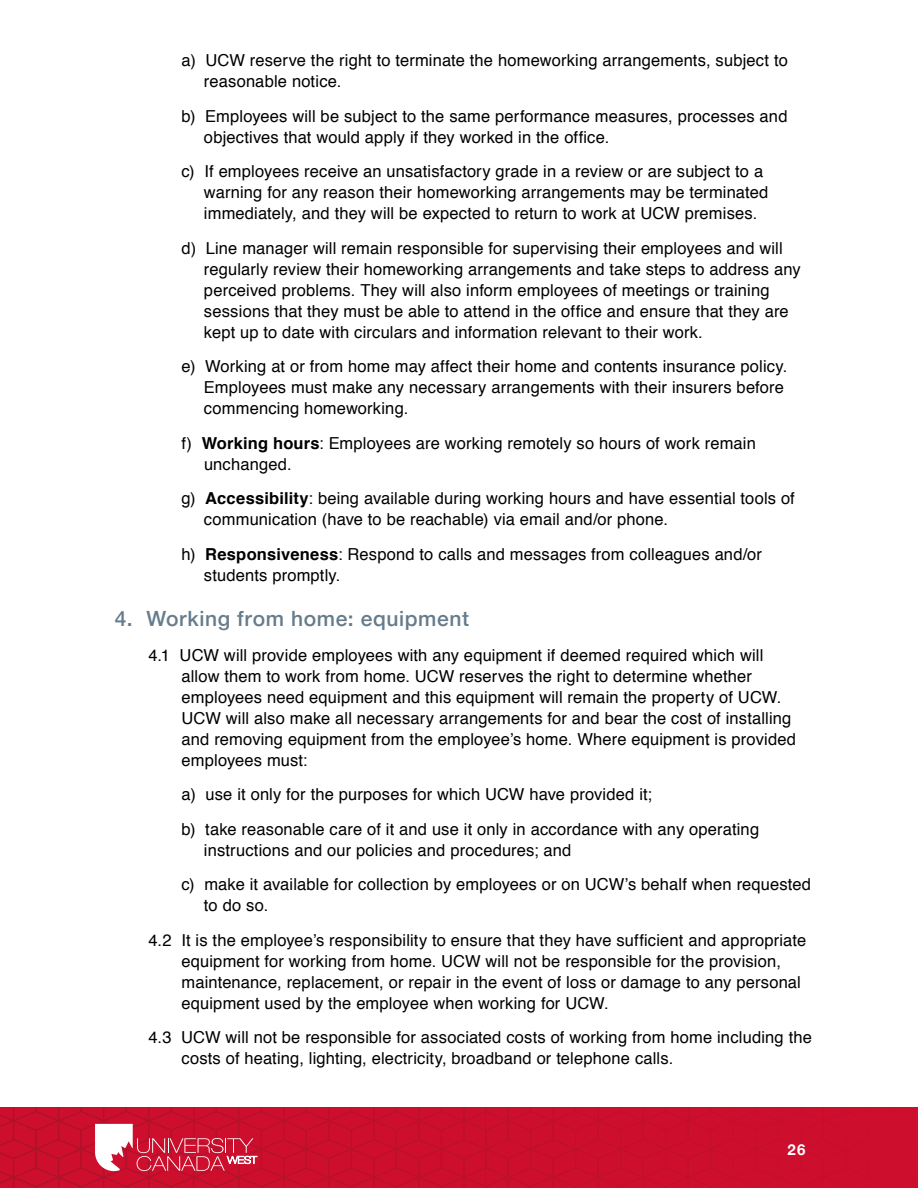
<style>
.page{position:relative;width:918px;height:1188px;background:#fff}
.page>*{position:absolute;margin:0;border:0;box-sizing:border-box;transform-origin:0 0}
.Page_Subtitle_2{font:500 21px "Helvetica Neue";letter-spacing:.03em;color:#667c8c}
.Body{font:16.5px/21px "Helvetica";letter-spacing:.01em;color:#000}
.t1{font:700 15px "Helvetica Neue";color:#fff}
.s1{font-weight:700}
</style>
<div class="page">
<svg style="left:0;top:1107px;width:918px;height:81px;background:#cb1431"></svg>
<p class="Body" style="left:204px;top:51px;width:585px;text-indent:-22px">a) UCW reserve the right to terminate the homeworking arrangements, subject to reasonable notice.</p>
<p class="Body" style="left:204px;top:106px;width:585px;text-indent:-22px">b) Employees will be subject to the same performance measures, processes and objectives that would apply if they worked in the office.</p>
<p class="Body" style="left:204px;top:162px;width:566px;text-indent:-22px">c) If employees receive an unsatisfactory grade in a review or are subject to a warning for any reason their homeworking arrangements may be terminated immediately, and they will be expected to return to work at UCW premises.</p>
<p class="Body" style="left:204px;top:238px;width:598px;text-indent:-22px">d) Line manager will remain responsible for supervising their employees and will regularly review their homeworking arrangements and take steps to address any perceived problems. They will also inform employees of meetings or training sessions that they must be able to attend in the office and ensure that they are kept up to date with circulars and information relevant to their work.</p>
<p class="Body" style="left:204px;top:357px;width:582px;text-align:justify;text-indent:-22px">e) Working at or from home may affect their home and contents insurance policy.<br>Employees must make any necessary arrangements with their insurers before commencing homeworking.</p>
<p class="Body" style="left:204px;top:433px;width:553px;text-indent:-23px">f) <span class="s1">Working hours</span>: Employees are working remotely so hours of work remain unchanged.</p>
<p class="Body" style="left:204px;top:489px;width:592px;text-indent:-22px">g) <span class="s1">Accessibility</span>: being available during working hours and have essential tools of communication (have to be reachable) via email and/or phone.</p>
<p class="Body" style="left:204px;top:544px;width:560px;text-indent:-22px">h) <span class="s1">Responsiveness</span>: Respond to calls and messages from colleagues and/or students promptly.</p>
<p class="Page_Subtitle_2" style="left:115px;top:602px;width:356px">4. Working from home: equipment</p>
<p class="Body" style="left:182px;top:645px;width:616px;text-indent:-33px">4.1 UCW will provide employees with any equipment if deemed required which will allow them to work from home. UCW reserves the right to determine whether employees need equipment and this equipment will remain the property of UCW.<br>UCW will also make all necessary arrangements for and bear the cost of installing and removing equipment from the employee’s home. Where equipment is provided employees must:</p>
<p class="Body" style="left:182px;top:785px;width:472px">a) use it only for the purposes for which UCW have provided it;</p>
<p class="Body" style="left:204px;top:819px;width:557px;text-indent:-22px">b) take reasonable care of it and use it only in accordance with any operating instructions and our policies and procedures; and</p>
<p class="Body" style="left:204px;top:875px;width:609px;text-indent:-22px">c) make it available for collection by employees or on UCW’s behalf when requested to do so.</p>
<p class="Body" style="left:182px;top:930px;width:626px;text-indent:-33px">4.2 It is the employee’s responsibility to ensure that they have sufficient and appropriate equipment for working from home. UCW will not be responsible for the provision, maintenance, replacement, or repair in the event of loss or damage to any personal equipment used by the employee when working for UCW.</p>
<p class="Body" style="left:182px;top:1028px;width:632px;text-indent:-33px">4.3 UCW will not be responsible for associated costs of working from home including the costs of heating, lighting, electricity, broadband or telephone calls.</p>
<p class="t1" style="left:788px;top:1138px;width:19px">26</p>
</div>
